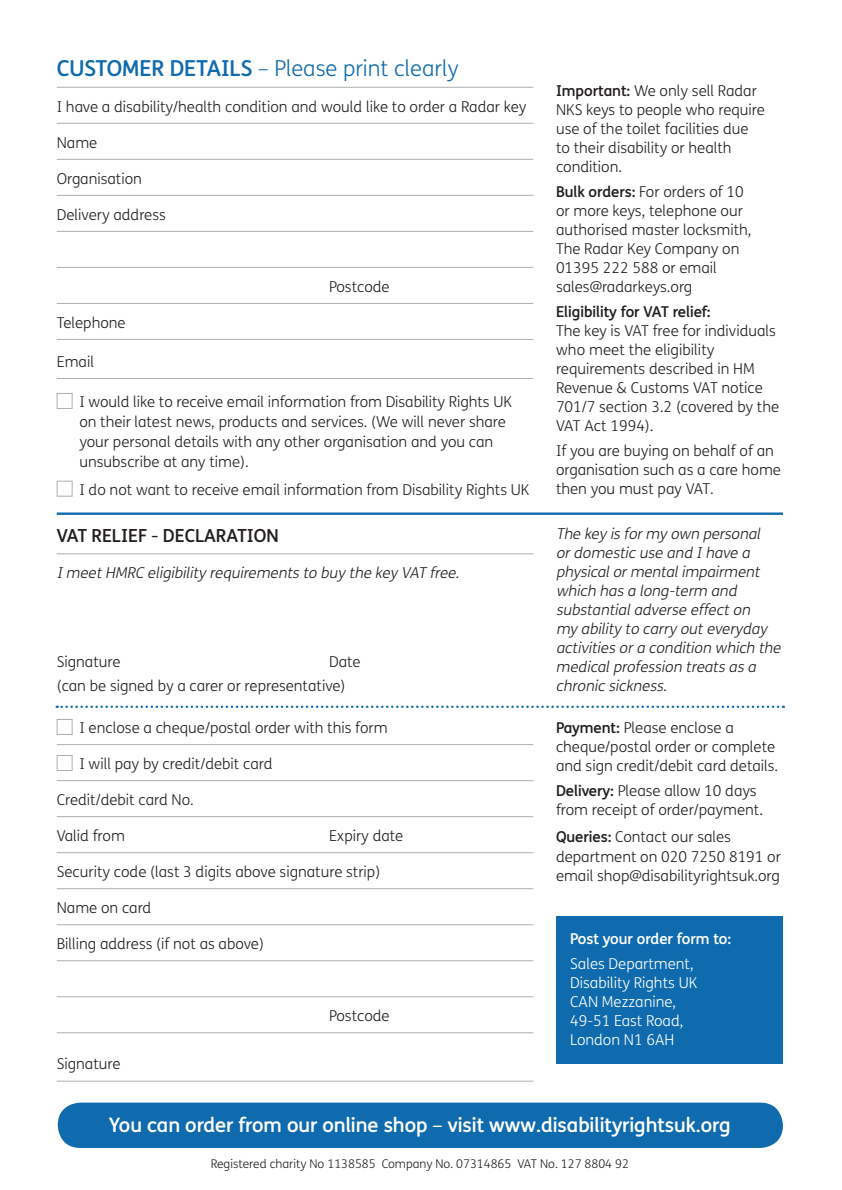
<style>
.page{position:relative;width:842px;height:1190px;background:#fff}
.page>*{position:absolute;margin:0;border:0;box-sizing:border-box;transform-origin:0 0}
.t1{font:300 22px "FS Me";color:#0f6bae}
.t2{font:500 20px "FS Me";color:#fff}
.t3{font:500 18px "FS Me";color:#231f20}
.t4{font:300 15px/19px "FS Me";color:#231f20}
.t5{font:italic 300 15px/19px "FS Me";letter-spacing:-.005em;color:#231f20}
.t6{font:300 15px/19px "FS Me";color:#fff}
.t7{font:500 15px "FS Me";color:#231f20}
.t8{font:500 15px "FS Me";color:#fff}
.t9{font:300 12px "FS Me";color:#231f20}
.s1{font-weight:500}
</style>
<div class="page">
<hr style="left:57px;top:87px;width:476px;height:1px;background:#abafae">
<hr style="left:57px;top:123px;width:476px;height:1px;background:#abafae">
<hr style="left:57px;top:159px;width:476px;height:1px;background:#abafae">
<hr style="left:57px;top:195px;width:476px;height:1px;background:#abafae">
<hr style="left:57px;top:231px;width:476px;height:1px;background:#abafae">
<hr style="left:57px;top:267px;width:476px;height:1px;background:#abafae">
<hr style="left:57px;top:303px;width:476px;height:1px;background:#abafae">
<hr style="left:57px;top:339px;width:476px;height:1px;background:#abafae">
<hr style="left:57px;top:378px;width:476px;height:1px;background:#abafae">
<hr style="left:57px;top:553px;width:476px;height:1px;background:#abafae">
<hr style="left:57px;top:744px;width:476px;height:1px;background:#abafae">
<hr style="left:57px;top:780px;width:476px;height:1px;background:#abafae">
<hr style="left:57px;top:816px;width:476px;height:1px;background:#abafae">
<hr style="left:57px;top:852px;width:476px;height:1px;background:#abafae">
<hr style="left:57px;top:888px;width:476px;height:1px;background:#abafae">
<hr style="left:57px;top:924px;width:476px;height:1px;background:#abafae">
<hr style="left:57px;top:960px;width:476px;height:1px;background:#abafae">
<hr style="left:57px;top:996px;width:476px;height:1px;background:#abafae">
<hr style="left:57px;top:1032px;width:476px;height:1px;background:#abafae">
<hr style="left:57px;top:1080px;width:476px;height:1px;background:#abafae">
<div style="left:57px;top:393px;width:16px;height:16px;border:1px solid #abafae"></div>
<div style="left:57px;top:481px;width:16px;height:15px;border:1px solid #abafae"></div>
<div style="left:57px;top:719px;width:16px;height:16px;border:1px solid #abafae"></div>
<div style="left:57px;top:755px;width:16px;height:16px;border:1px solid #abafae"></div>
<div style="left:556px;top:916px;width:226px;height:147px;background:#0f6bae"></div>
<div style="left:58px;top:1102px;width:724px;height:46px;background:#0f6bae;border-radius:23px"></div>
<hr style="left:57px;top:512px;width:725px;height:3px;background:#0f6bae">
<svg style="left:57px;top:705px;width:726px;height:3px"></svg>
<h1 class="t1" style="left:57px;top:53px;width:403px"><span class="s1">CUSTOMER DETAILS</span> – Please print clearly</h1>
<p class="t4" style="left:57px;top:96px;width:471px">I have a disability/health condition and would like to order a Radar key</p>
<p class="t4" style="left:57px;top:132px;width:42px">Name</p>
<p class="t4" style="left:57px;top:168px;width:87px">Organisation</p>
<p class="t4" style="left:57px;top:204px;width:111px">Delivery address</p>
<p class="t4" style="left:329px;top:276px;width:62px">Postcode</p>
<p class="t4" style="left:57px;top:312px;width:70px">Telephone</p>
<p class="t4" style="left:57px;top:351px;width:39px">Email</p>
<p class="t4" style="left:79px;top:391px;width:434px;line-height:20px">I would like to receive email information from Disability Rights UK on their latest news, products and services. (We will never share your personal details with any other organisation and you can unsubscribe at any time).</p>
<p class="t4" style="left:79px;top:479px;width:451px">I do not want to receive email information from Disability Rights UK</p>
<p class="t3" style="left:57px;top:523px;width:223px">VAT RELIEF - DECLARATION</p>
<p class="t5" style="left:57px;top:563px;width:407px">I meet HMRC eligibility requirements to buy the key VAT free.</p>
<p class="t4" style="left:57px;top:652px;width:65px">Signature</p>
<p class="t4" style="left:57px;top:649px;width:305px;line-height:24px;text-indent:272px">Date (can be signed by a carer or representative)</p>
<p class="t4" style="left:79px;top:717px;width:310px">I enclose a cheque/postal order with this form</p>
<p class="t4" style="left:79px;top:753px;width:194px">I will pay by credit/debit card</p>
<p class="t4" style="left:57px;top:789px;width:138px">Credit/debit card No.</p>
<p class="t4" style="left:57px;top:825px;width:70px">Valid from</p>
<p class="t4" style="left:329px;top:825px;width:76px">Expiry date</p>
<p class="t4" style="left:57px;top:861px;width:325px">Security code (last 3 digits above signature strip)</p>
<p class="t4" style="left:57px;top:897px;width:96px">Name on card</p>
<p class="t4" style="left:57px;top:933px;width:209px">Billing address (if not as above)</p>
<p class="t4" style="left:57px;top:1054px;width:65px">Signature</p>
<p class="t4" style="left:329px;top:1006px;width:62px">Postcode</p>
<p class="t4" style="left:556px;top:80px;width:210px"><span class="s1">Important:</span> We only sell Radar<br>NKS keys to people who require use of the toilet facilities due to their disability or health condition.</p>
<p class="t4" style="left:556px;top:182px;width:197px"><span class="s1">Bulk orders:</span> For orders of 10 or more keys, telephone our authorised master locksmith,<br>The Radar Key Company on<br>01395 222 588 or email sales@radarkeys.org</p>
<p class="t7" style="left:556px;top:301px;width:156px">Eligibility for VAT relief:</p>
<p class="t4" style="left:556px;top:321px;width:225px">The key is VAT free for individuals who meet the eligibility requirements described in HM<br>Revenue &amp; Customs VAT notice<br>701/7 section 3.2 (covered by the<br>VAT Act 1994).</p>
<p class="t4" style="left:556px;top:441px;width:226px">If you are buying on behalf of an organisation such as a care home then you must pay VAT.</p>
<p class="t5" style="left:556px;top:524px;width:230px">The key is formy own personal or domestic use and I have a physicalormentalimpairment which has a long-term and substantialadverse effecton<br>my ability to carry outeveryday activities ora condition which the medicalprofession treats as a chronic sickness.</p>
<p class="t4" style="left:556px;top:717px;width:224px"><span class="s1">Payment:</span> Please enclose a cheque/postal order or complete and sign credit/debit card details.</p>
<p class="t4" style="left:556px;top:780px;width:208px"><span class="s1">Delivery:</span> Please allow 10 days from receipt of order/payment.</p>
<p class="t4" style="left:556px;top:827px;width:226px"><span class="s1">Queries:</span> Contact our sales department on 020 7250 8191 or email shop@disabilityrightsuk.org</p>
<p class="t8" style="left:570px;top:928px;width:162px">Post your order form to:</p>
<p class="t6" style="left:570px;top:953px;width:129px">Sales Department,<br>Disability Rights UK<br>CAN Mezzanine,<br>49-51 East Road,<br>London N1 6AH</p>
<h2 class="t2" style="left:109px;top:1111px;width:622px">You can order from our online shop – visit www.disabilityrightsuk.org</h2>
<p class="t9" style="left:211px;top:1155px;width:420px">Registered charity No 1138585 Company No. 07314865 VAT No. 127 8804 92</p>
</div>
